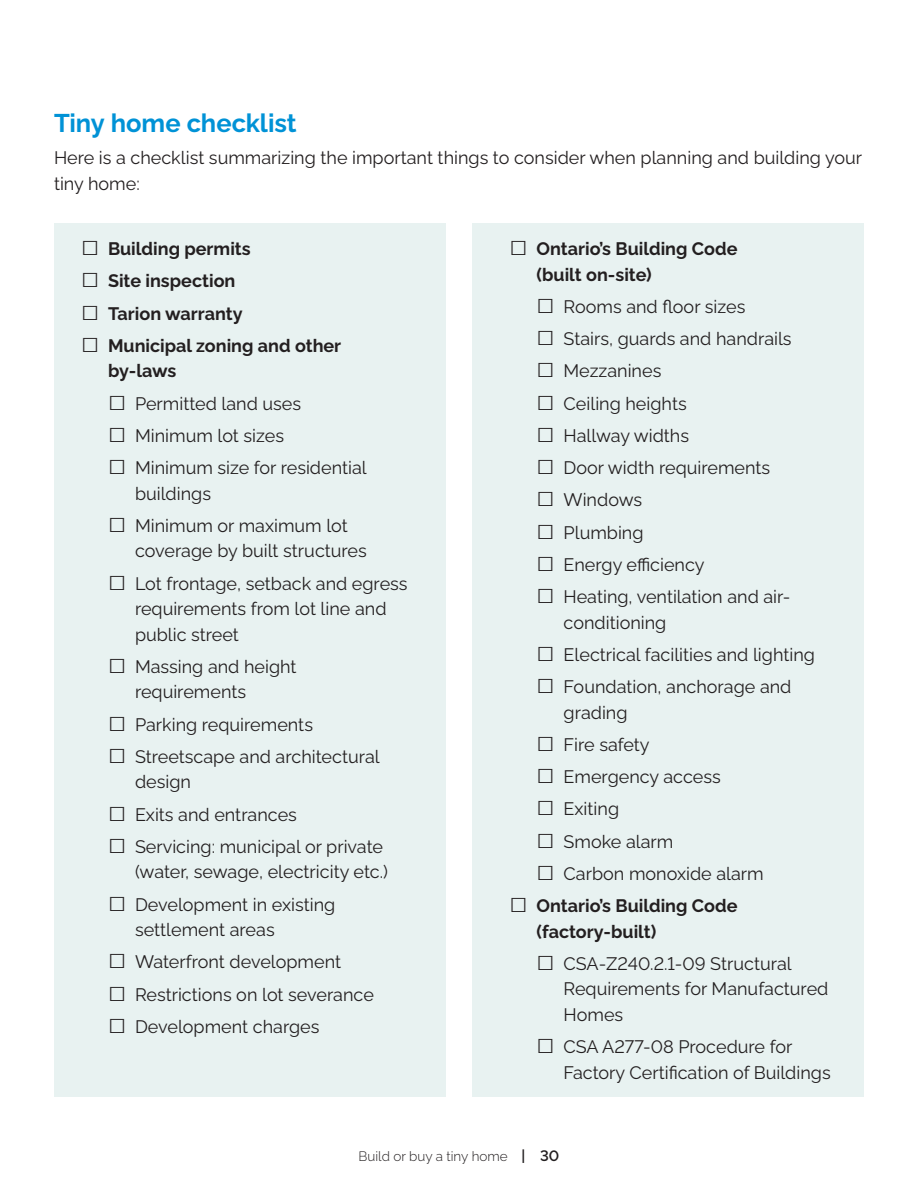
<style>
.page{position:relative;width:918px;height:1188px;background:#fff}
.page>*{position:absolute;margin:0;border:0;box-sizing:border-box;transform-origin:0 0}
.t1{font:700 25.5px "Algomabeta";letter-spacing:-.005em;color:#0092d6}
.t2{font:18px/25.5px "Algomabeta";color:#231f20}
.t3{font:700 18px/25.5px "Algomabeta";color:#231f20}
.t4{font:300 13.5px "Algomabeta";color:#231f20}
.s1{font-family:"Arial";font-weight:400;font-size:30px}
.s2{font-family:"Arial";font-size:30px}
.s3{font-weight:600;font-size:15px}
</style>
<div class="page">
<div style="left:472px;top:223px;width:392px;height:874px;background:#e8f2f1"></div>
<div style="left:54px;top:223px;width:392px;height:874px;background:#e8f2f1"></div>
<h2 class="t1" style="left:54px;top:103px;width:244px">Tiny home checklist</h2>
<p class="t2" style="left:54px;top:143px;width:810px">Here is a checklist summarizing the important things to consider when planning and building your tiny home:</p>
<p class="t3" style="left:81px;top:234px;width:171px"><span class="s1">□</span> Building permits</p>
<p class="t3" style="left:81px;top:267px;width:156px"><span class="s1">□</span> Site inspection</p>
<p class="t3" style="left:81px;top:299px;width:163px"><span class="s1">□</span> Tarion warranty</p>
<p class="t3" style="left:108px;top:331px;width:235px;text-indent:-27px"><span class="s1">□</span> Municipal zoning and other by-laws</p>
<p class="t2" style="left:108px;top:389px;width:195px"><span class="s2">□</span> Permitted land uses</p>
<p class="t2" style="left:108px;top:421px;width:178px"><span class="s2">□</span> Minimum lot sizes</p>
<p class="t2" style="left:135px;top:453px;width:233px;text-indent:-27px"><span class="s2">□</span> Minimum size for residential buildings</p>
<p class="t2" style="left:135px;top:511px;width:233px;text-indent:-27px"><span class="s2">□</span> Minimum or maximum lot coverage by built structures</p>
<p class="t2" style="left:135px;top:569px;width:274px;text-indent:-27px"><span class="s2">□</span> Lot frontage, setback and egress requirements from lot line and public street</p>
<p class="t2" style="left:135px;top:652px;width:163px;text-indent:-27px"><span class="s2">□</span> Massing and height requirements</p>
<p class="t2" style="left:108px;top:710px;width:207px"><span class="s2">□</span> Parking requirements</p>
<p class="t2" style="left:135px;top:742px;width:246px;text-indent:-27px"><span class="s2">□</span> Streetscape and architectural design</p>
<p class="t2" style="left:108px;top:800px;width:190px"><span class="s2">□</span> Exits and entrances</p>
<p class="t2" style="left:108px;top:832px;width:282px;text-align:right"><span class="s2">□</span> Servicing: municipal or private (water, sewage, electricity etc.)</p>
<p class="t2" style="left:135px;top:890px;width:202px;text-indent:-27px"><span class="s2">□</span> Development in existing settlement areas</p>
<p class="t2" style="left:108px;top:947px;width:235px"><span class="s2">□</span> Waterfront development</p>
<p class="t2" style="left:108px;top:980px;width:267px"><span class="s2">□</span> Restrictions on lot severance</p>
<p class="t2" style="left:108px;top:1012px;width:213px"><span class="s2">□</span> Development charges</p>
<p class="t3" style="left:537px;top:234px;width:202px;text-indent:-27px"><span class="s1">□</span> Ontario’s Building Code (built on-site)</p>
<p class="t2" style="left:537px;top:292px;width:210px"><span class="s2">□</span> Rooms and floor sizes</p>
<p class="t2" style="left:537px;top:324px;width:257px"><span class="s2">□</span> Stairs, guards and handrails</p>
<p class="t2" style="left:537px;top:356px;width:126px"><span class="s2">□</span> Mezzanines</p>
<p class="t2" style="left:537px;top:389px;width:152px"><span class="s2">□</span> Ceiling heights</p>
<p class="t2" style="left:537px;top:421px;width:154px"><span class="s2">□</span> Hallway widths</p>
<p class="t2" style="left:537px;top:453px;width:235px"><span class="s2">□</span> Door width requirements</p>
<p class="t2" style="left:537px;top:485px;width:107px"><span class="s2">□</span> Windows</p>
<p class="t2" style="left:537px;top:518px;width:108px"><span class="s2">□</span> Plumbing</p>
<p class="t2" style="left:537px;top:550px;width:170px"><span class="s2">□</span> Energy efficiency</p>
<p class="t2" style="left:564px;top:582px;width:228px;text-indent:-27px"><span class="s2">□</span> Heating, ventilation and air&shy;conditioning</p>
<p class="t2" style="left:537px;top:640px;width:280px"><span class="s2">□</span> Electrical facilities and lighting</p>
<p class="t2" style="left:564px;top:672px;width:229px;text-indent:-27px"><span class="s2">□</span> Foundation, anchorage and grading</p>
<p class="t2" style="left:537px;top:730px;width:115px"><span class="s2">□</span> Fire safety</p>
<p class="t2" style="left:537px;top:762px;width:186px"><span class="s2">□</span> Emergency access</p>
<p class="t2" style="left:537px;top:794px;width:84px"><span class="s2">□</span> Exiting</p>
<p class="t2" style="left:537px;top:827px;width:138px"><span class="s2">□</span> Smoke alarm</p>
<p class="t2" style="left:537px;top:859px;width:229px"><span class="s2">□</span> Carbon monoxide alarm</p>
<p class="t3" style="left:537px;top:891px;width:202px;text-indent:-27px"><span class="s1">□</span> Ontario’s Building Code (factory-built)</p>
<p class="t2" style="left:564px;top:949px;width:266px;text-indent:-27px"><span class="s2">□</span> CSA-Z240.2.1-09 Structural<br>Requirements for Manufactured<br>Homes</p>
<p class="t2" style="left:564px;top:1032px;width:269px;text-indent:-27px"><span class="s2">□</span> CSA A277-08 Procedure for<br>Factory Certification of Buildings</p>
<p class="t4" style="left:359px;top:1145px;width:202px">Build or buy a tiny home <span class="s3">| 30</span></p>
</div>
